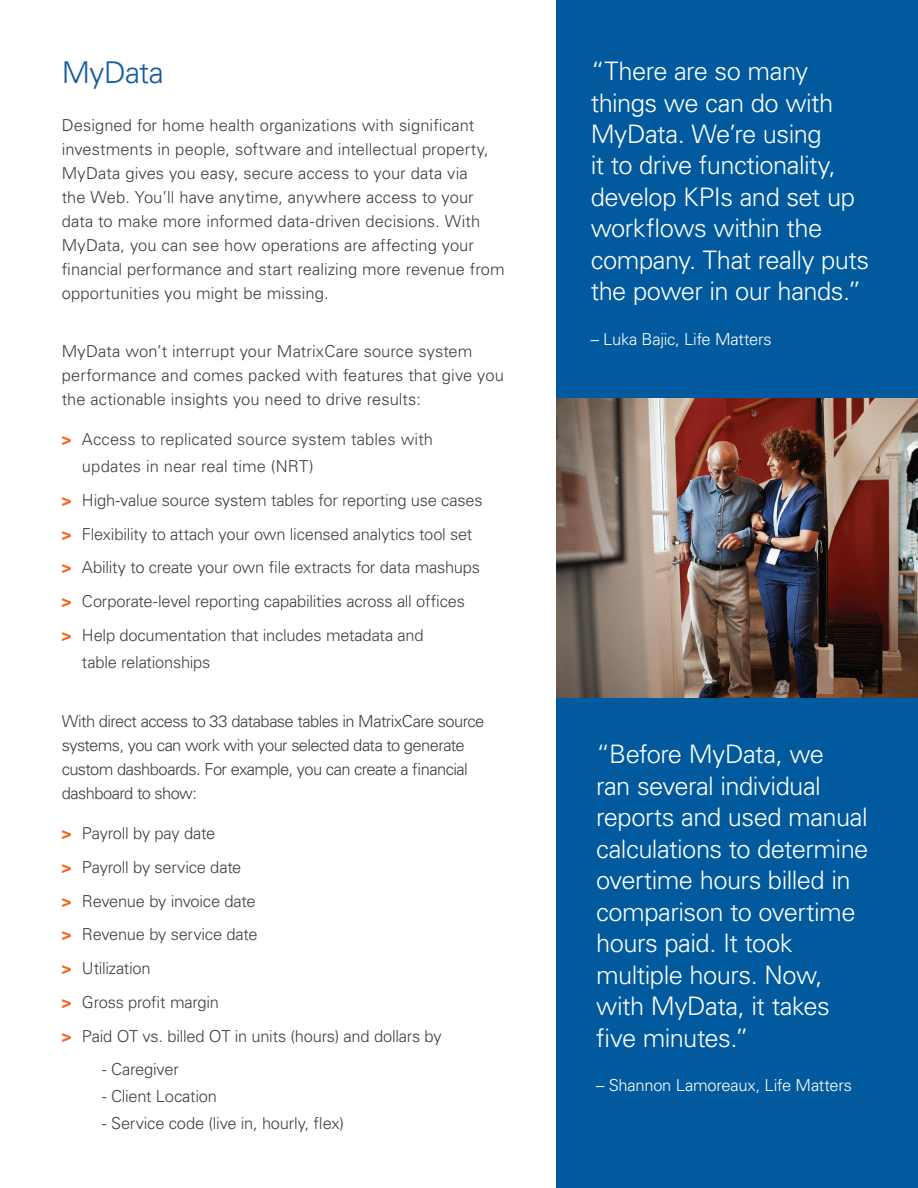
<style>
.page{position:relative;width:918px;height:1188px;background:#fff}
.page>*{position:absolute;margin:0;border:0;box-sizing:border-box;transform-origin:0 0}
.t1{font:300 30px "Univers LT Std";letter-spacing:-.015em;color:#125b9e}
.t2{font:300 25.5px/31.5px "Univers LT Std";letter-spacing:-.02em;color:#fff}
.t3{font:300 16.5px/24px "Univers LT Std";letter-spacing:.005em;color:#3e3e3f}
.t4{font:300 16.5px/33.8px "Univers LT Std";letter-spacing:-.015em;color:#424142}
.t5{font:300 16.5px/24px "Univers LT Std";letter-spacing:-.035em;color:#3e3e3f}
.t6{font:300 16.5px/27px "Univers LT Std";letter-spacing:.005em;color:#424142}
.t7{font:300 16.5px "Univers LT Std";letter-spacing:-.015em;color:#fff}
.s1{font-weight:700;color:#f36523}
</style>
<div class="page">
<div style="left:556px;top:0;width:362px;height:415px;background:#015a9d"></div>
<div style="left:556px;top:697px;width:362px;height:491px;background:#015a9d"></div>
<img style="left:556px;top:399px;width:362px;height:298px">
<h1 class="t1" style="left:62px;top:55px;width:104px">MyData</h1>
<p class="t3" style="left:62px;top:113px;width:445px">Designed for home health organizations with significant investments in people, software and intellectual property, MyData gives you easy, secure access to your data via<br>the Web. You’ll have anytime, anywhere access to your data to make more informed data-driven decisions. With MyData, you can see how operations are affecting your financial performance and start realizing more revenue from opportunities you might be missing.</p>
<p class="t3" style="left:62px;top:339px;width:444px">MyData won’t interrupt your MatrixCare source system performance and comes packed with features that give you the actionable insights you need to drive results:</p>
<p class="t6" style="left:82px;top:426px;width:353px;text-indent:-20px"><span class="s1">&gt;</span> Access to replicated source system tables with updates in near real time (NRT)</p>
<p class="t4" style="left:62px;top:483px;width:422px"><span class="s1">&gt;</span> High-value source system tables for reporting use cases <span class="s1">&gt;</span> Flexibility to attach your own licensed analytics tool set <span class="s1">&gt;</span> Ability to create your own file extracts for data mashups <span class="s1">&gt;</span> Corporate-level reporting capabilities across all offices<br><span class="s1">&gt;</span> Help documentation that includes metadata and</p>
<p class="t4" style="left:82px;top:645px;width:130px">table relationships</p>
<p class="t5" style="left:62px;top:709px;width:424px">With direct access to 33 database tables in MatrixCare source systems, you can work with your selected data to generate custom dashboards. For example, you can create a financial dashboard to show:</p>
<p class="t4" style="left:62px;top:816px;width:382px"><span class="s1">&gt;</span> Payroll by pay date<br><span class="s1">&gt;</span> Payroll by service date<br><span class="s1">&gt;</span> Revenue by invoice date<br><span class="s1">&gt;</span> Revenue by service date<br><span class="s1">&gt;</span> Utilization<br><span class="s1">&gt;</span> Gross profit margin<br><span class="s1">&gt;</span> Paid OT vs. billed OT in units (hours) and dollars by</p>
<p class="t4" style="left:102px;top:1053px;width:78px">- Caregiver</p>
<p class="t4" style="left:102px;top:1080px;width:116px">- Client Location</p>
<p class="t4" style="left:102px;top:1107px;width:243px">- Service code (live in, hourly, flex)</p>
<h2 class="t2" style="left:591px;top:55px;width:280px">“There are so many things we can do with<br>MyData. We’re using<br>it to drive functionality, develop KPIs and set up workflows within the company. That really puts the power in our hands.”</h2>
<p class="t7" style="left:591px;top:329px;width:182px">– Luka Bajic, Life Matters</p>
<h2 class="t2" style="left:596px;top:738px;width:274px">“Before MyData, we<br>ran several individual reports and used manual calculations to determine overtime hours billed in comparison to overtime hours paid. It took multiple hours. Now, with MyData, it takes five minutes.”</h2>
<p class="t7" style="left:596px;top:1075px;width:257px">– Shannon Lamoreaux, Life Matters</p>
</div>
